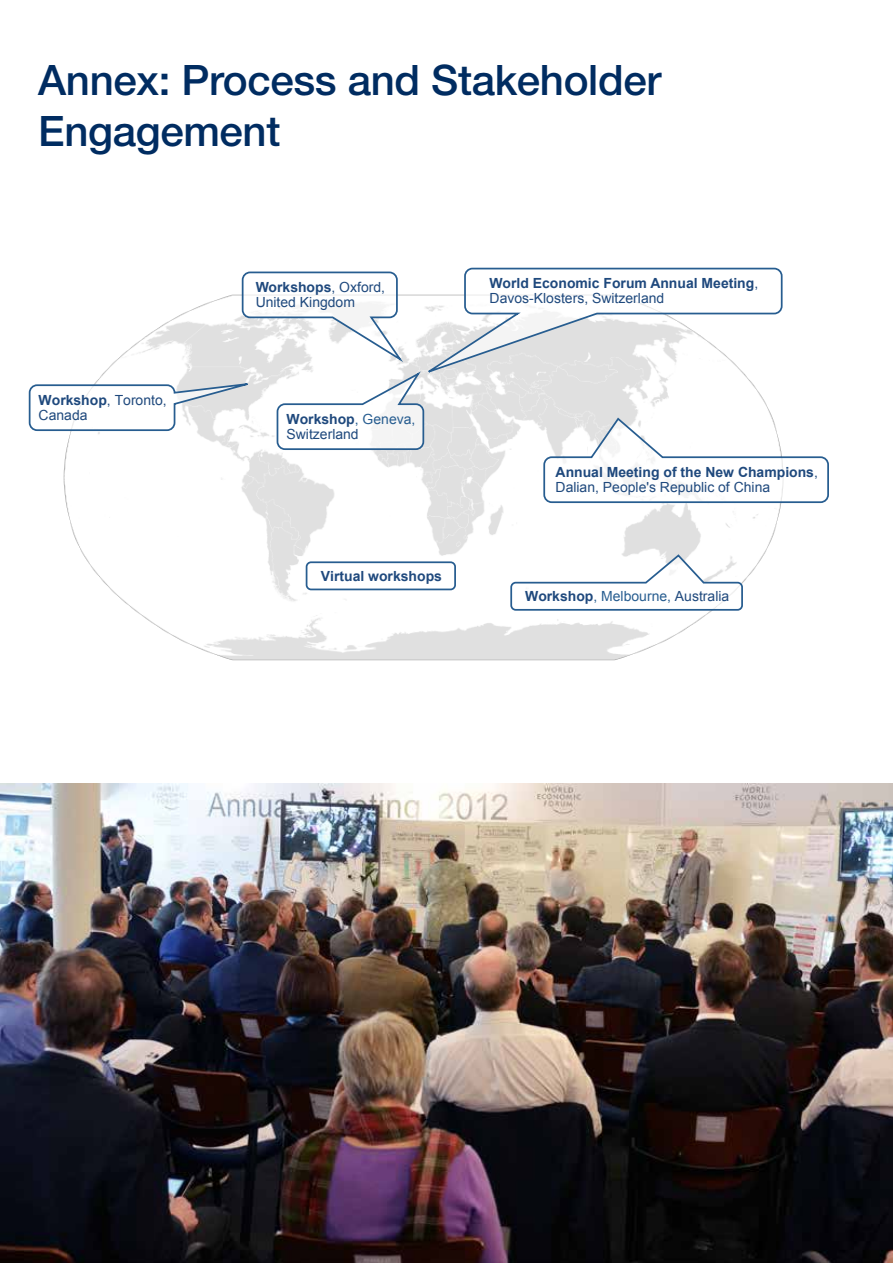
<style>
.page{position:relative;width:893px;height:1263px;background:#fff}
.page>*{position:absolute;margin:0;border:0;box-sizing:border-box;transform-origin:0 0}
.t1{font:500 42px/50.4px "Helvetica Neue LT Pro";letter-spacing:-.01em;color:#002c61}
.t2{font:13.95px/15.1px "Arial";color:#1f497d}
.t3{font:700 13.95px/15.1px "Arial";color:#1f497d}
.t4{font:13.95px "Arial";color:#275d90}
.s1{font-weight:700}
.s2{color:#275d90}
.s3{font-weight:400}
.s4{font-weight:700;color:#1f497d}
.s5{color:#1f497d}
</style>
<div class="page">
<img style="left:66px;top:504px;width:715px;height:157px">
<svg style="left:28px;top:267px;width:801px;height:237px"></svg>
<svg style="left:509px;top:553px;width:235px;height:58px"></svg>
<svg style="left:305px;top:560px;width:152px;height:31px"></svg>
<img style="left:0;top:783px;width:893px;height:480px">
<h1 class="t1" style="left:38px;top:55px;width:624px">Annex: Process and Stakeholder<br>Engagement</h1>
<p class="t2" style="left:39px;top:393px;width:130px"><span class="s1">Workshop</span>, Toronto,<br>Canada</p>
<p class="t2" style="left:256px;top:280px;width:131px"><span class="s1">Workshops</span>, Oxford,<br>United Kingdom</p>
<p class="t2" style="left:287px;top:412px;width:130px"><span class="s1">Workshop</span><span class="s2">, Geneva,<br></span>Switzerland</p>
<p class="t3" style="left:321px;top:569px;width:123px">Virtual workshops</p>
<p class="t3" style="left:490px;top:276px;width:270px">World Economic Forum Annual Meeting<span class="s3">,<br>Davos-Klosters, Switzerland</span></p>
<p class="t2" style="left:556px;top:465px;width:264px"><span class="s1">Annual Meeting of the New Champions</span>,<br>Dalian, People's Republic of China</p>
<p class="t4" style="left:525px;top:587px;width:206px"><span class="s4">Workshop</span>, Melbourne, <span class="s5">Australia</span></p>
</div>
